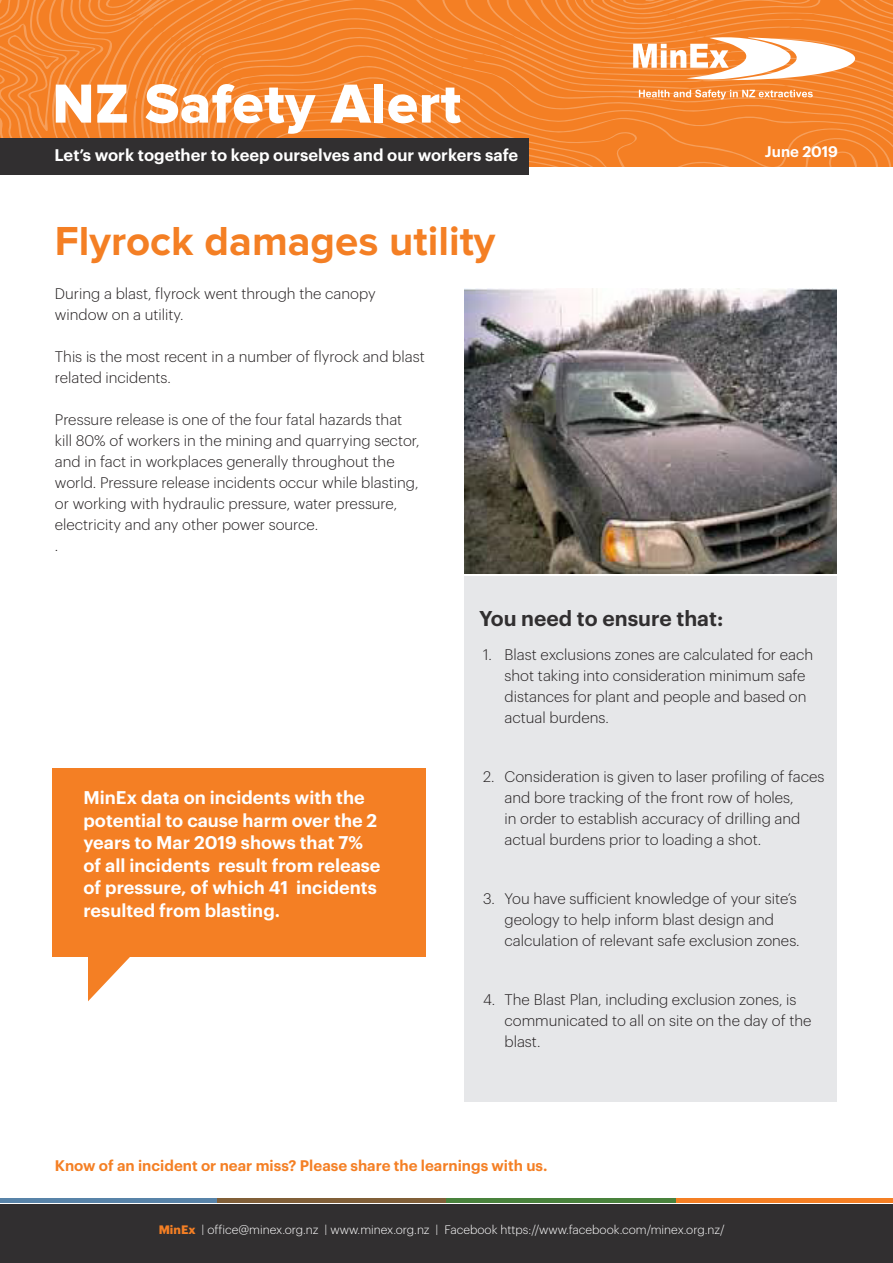
<style>
.page{position:relative;width:893px;height:1263px;background:#fff}
.page>*{position:absolute;margin:0;border:0;box-sizing:border-box;transform-origin:0 0}
.t1{font:57px "Proxima Nova Extrabld";letter-spacing:.01em;color:#fff}
.Main_heading{font:700 42px "Proxima Nova";color:#f47f24}
.Sub_heading1{font:600 21px "Graphik";color:#312f30}
.Pull-quote__BOxed{font:600 18px/22.5px "Graphik";color:#fff}
.t2{font:600 16.5px "Graphik";color:#fff}
.Body_bullets_1{font:300 15px/21px "Graphik";color:#231f20}
.Body_Text{font:300 15px/21px "Graphik";color:#231f20}
.Body_Text-2{font:600 15px "Graphik";color:#f47f24}
.Date{font:600 15px "Graphik";color:#fff}
.t3{font:300 12px "Graphik";color:#fff}
.s1{font-weight:700;color:#f47f24}
</style>
<div class="page">
<hr style="left:0;top:1198px;width:217px;height:4px;background:#5883a8">
<hr style="left:217px;top:1198px;width:229px;height:4px;background:#805f38">
<hr style="left:446px;top:1198px;width:230px;height:4px;background:#49823c">
<hr style="left:676px;top:1198px;width:217px;height:4px;background:#f47f24">
<div style="left:0;top:1204px;width:893px;height:59px;background:#312f30"></div>
<svg style="left:0;top:0;width:893px;height:175px;background:#dc8038"></svg>
<div style="left:53px;top:768px;width:373px;height:189px;background:#f47f24"></div>
<div style="left:464px;top:576px;width:373px;height:526px;background:#e6e7e9"></div>
<img style="left:464px;top:288px;width:373px;height:285px">
<svg style="left:88px;top:957px;width:42px;height:44px"></svg>
<h1 class="t1" style="left:52px;top:78px;width:410px">NZ Safety Alert</h1>
<p class="t2" style="left:55px;top:142px;width:465px">Let’s work together to keep ourselves and our workers safe</p>
<p class="Main_heading" style="left:55px;top:222px;width:442px">Flyrock damages utility</p>
<p class="Body_Text" style="left:55px;top:282px;width:322px">During a blast, flyrock went through the canopy window on a utility.</p>
<p class="Body_Text" style="left:55px;top:345px;width:371px">This is the most recent in a number of flyrock and blast related incidents.</p>
<p class="Body_Text" style="left:55px;top:408px;width:366px">Pressure release is one of the four fatal hazards that kill 80% of workers in the mining and quarrying sector, and in fact in workplaces generally throughout the world. Pressure release incidents occur while blasting, or working with hydraulic pressure, water pressure, electricity and any other power source.</p>
<p class="Body_Text" style="left:55px;top:534px;width:5px">.</p>
<p class="Date" style="left:765px;top:140px;width:75px">June 2019</p>
<p class="Pull-quote__BOxed" style="left:83px;top:785px;width:299px">MinEx data on incidents with the potential to cause harm over the 2 years to Mar 2019 shows that 7% of all incidents result from release of pressure, of which 41 incidents resulted from blasting.</p>
<p class="Sub_heading1" style="left:479px;top:602px;width:246px">You need to ensure that:</p>
<p class="Body_bullets_1" style="left:504px;top:643px;width:310px;text-indent:-21px">1. Blast exclusions zones are calculated for each shot taking into consideration minimum safe distances for plant and people and based on actual burdens.</p>
<p class="Body_bullets_1" style="left:504px;top:765px;width:322px;text-indent:-21px">2. Consideration is given to laser profiling of faces and bore tracking of the front row of holes,<br>in order to establish accuracy of drilling and actual burdens prior to loading a shot.</p>
<p class="Body_bullets_1" style="left:504px;top:887px;width:297px;text-indent:-21px">3. You have sufficient knowledge of your site’s geology to help inform blast design and calculation of relevant safe exclusion zones.</p>
<p class="Body_bullets_1" style="left:504px;top:988px;width:309px;text-indent:-21px">4. The Blast Plan, including exclusion zones, is communicated to all on site on the day of the blast.</p>
<p class="Body_Text-2" style="left:55px;top:1154px;width:494px">Know of an incident or near miss? Please share the learnings with us.</p>
<p class="t3" style="left:159px;top:1221px;width:568px"><span class="s1">MinEx</span> | office@minex.org.nz | www.minex.org.nz | Facebook https://www.facebook.com/minex.org.nz/</p>
</div>
